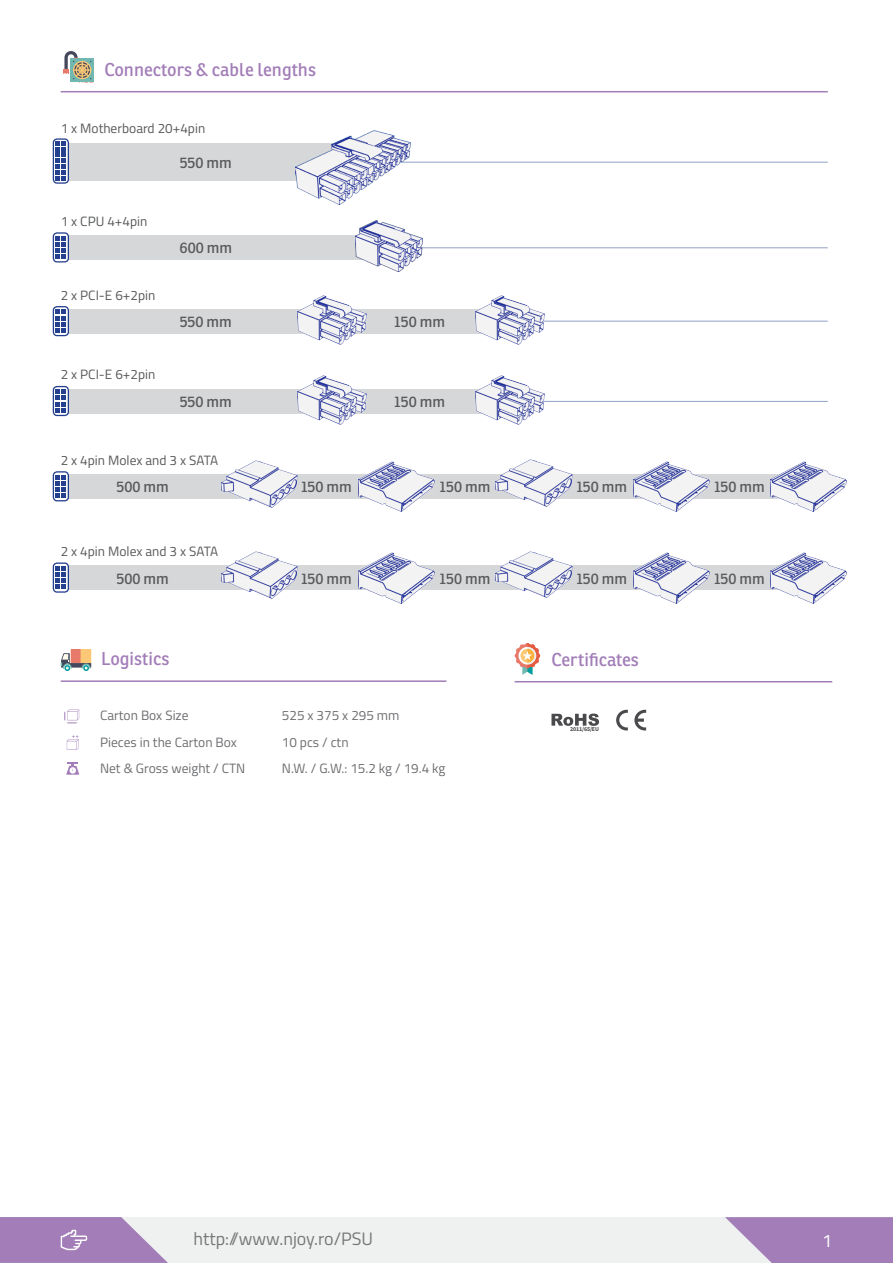
<style>
.page{position:relative;width:893px;height:1263px;background:#fff}
.page>*{position:absolute;margin:0;border:0;box-sizing:border-box;transform-origin:0 0}
.t1{font:18px "Ronnia";color:#a27db8}
.t2{font:18px "Titillium";color:#777878}
.t3{font:18px "Titillium";color:#fff}
.t4{font:15px "Ronnia";color:#58595b}
.t5{font:13.5px "Titillium";color:#6d6e71}
.t6{font:13.5px "Titillium";color:#58595b}
.t7{font:700 6px "Source Sans Pro";letter-spacing:-.025em;color:#4a4a4d}
</style>
<div class="page">
<div style="left:0;top:1217px;width:893px;height:46px;background:#eff0f0"></div>
<svg style="left:725px;top:1217px;width:168px;height:46px;background:#ac8dbf"></svg>
<svg style="left:0;top:1217px;width:168px;height:46px;background:#ae8fc1"></svg>
<hr style="left:61px;top:91px;width:767px;height:1px;background:#a27db8">
<svg style="left:67px;top:735px;width:12px;height:15px"></svg>
<svg style="left:66px;top:762px;width:13px;height:13px"></svg>
<svg style="left:64px;top:709px;width:15px;height:15px"></svg>
<hr style="left:61px;top:680px;width:385px;height:2px;background:#a27db8">
<div style="left:71px;top:649px;width:20px;height:14px;background:#fbc876"></div>
<div style="left:71px;top:649px;width:10px;height:14px;background:#e87a6b"></div>
<svg style="left:61px;top:653px;width:30px;height:18px"></svg>
<hr style="left:515px;top:681px;width:317px;height:1px;background:#a27db8">
<svg style="left:514px;top:643px;width:26px;height:32px"></svg>
<svg style="left:616px;top:710px;width:12px;height:20px"></svg>
<svg style="left:634px;top:710px;width:12px;height:20px"></svg>
<svg style="left:551px;top:713px;width:48px;height:13px"></svg>
<div style="left:70px;top:58px;width:24px;height:24px;background:#70b8b0"></div>
<svg style="left:63px;top:51px;width:30px;height:32px"></svg>
<hr style="left:291px;top:162px;width:537px;height:1px;background:#25408f">
<hr style="left:291px;top:247px;width:537px;height:1px;background:#25408f">
<hr style="left:291px;top:321px;width:537px;height:1px;background:#25408f">
<hr style="left:291px;top:401px;width:537px;height:1px;background:#25408f">
<div style="left:68px;top:143px;width:294px;height:38px;background:#d6d7d9"></div>
<div style="left:68px;top:235px;width:336px;height:25px;background:#d6d7d9"></div>
<div style="left:68px;top:309px;width:447px;height:25px;background:#d6d7d9"></div>
<div style="left:68px;top:389px;width:447px;height:24px;background:#d6d7d9"></div>
<div style="left:68px;top:474px;width:733px;height:24px;background:#d6d7d9"></div>
<div style="left:68px;top:565px;width:733px;height:25px;background:#d6d7d9"></div>
<img style="left:295px;top:130px;width:115px;height:75px">
<img style="left:355px;top:221px;width:68px;height:51px">
<img style="left:297px;top:295px;width:69px;height:49px">
<img style="left:297px;top:376px;width:69px;height:48px">
<img style="left:221px;top:460px;width:76px;height:47px">
<img style="left:221px;top:552px;width:76px;height:46px">
<img style="left:358px;top:461px;width:77px;height:51px">
<img style="left:358px;top:553px;width:77px;height:50px">
<img style="left:633px;top:461px;width:76px;height:51px">
<img style="left:633px;top:553px;width:76px;height:50px">
<img style="left:771px;top:461px;width:76px;height:51px">
<img style="left:771px;top:553px;width:76px;height:50px">
<img style="left:496px;top:460px;width:76px;height:47px">
<img style="left:496px;top:551px;width:76px;height:47px">
<img style="left:475px;top:295px;width:69px;height:49px">
<img style="left:475px;top:376px;width:69px;height:48px">
<div style="left:53px;top:386px;width:16px;height:30px;border:1px solid #25408f;border-radius:4px"></div>
<svg style="left:56px;top:390px;width:10px;height:22px"></svg>
<div style="left:53px;top:306px;width:16px;height:30px;border:1px solid #25408f;border-radius:4px"></div>
<svg style="left:56px;top:310px;width:10px;height:22px"></svg>
<div style="left:53px;top:471px;width:16px;height:30px;border:1px solid #25408f;border-radius:4px"></div>
<svg style="left:56px;top:475px;width:10px;height:23px"></svg>
<div style="left:53px;top:562px;width:16px;height:31px;border:1px solid #25408f;border-radius:4px"></div>
<svg style="left:56px;top:566px;width:10px;height:23px"></svg>
<div style="left:53px;top:232px;width:16px;height:31px;border:1px solid #25408f;border-radius:4px"></div>
<svg style="left:56px;top:236px;width:10px;height:23px"></svg>
<div style="left:53px;top:138px;width:16px;height:46px;border:1px solid #25408f;border-radius:4px"></div>
<svg style="left:56px;top:141px;width:10px;height:40px"></svg>
<h1 class="t1" style="left:104px;top:58px;width:213px">Connectors &amp; cable lengths</h1>
<p class="t6" style="left:61px;top:118px;width:146px">1 x Motherboard 20+4pin</p>
<p class="t6" style="left:61px;top:211px;width:88px">1 x CPU 4+4pin</p>
<p class="t6" style="left:61px;top:285px;width:96px">2 x PCI-E 6+2pin</p>
<p class="t6" style="left:61px;top:365px;width:96px">2 x PCI-E 6+2pin</p>
<p class="t4" style="left:180px;top:153px;width:53px">550 mm</p>
<p class="t4" style="left:180px;top:238px;width:54px">600 mm</p>
<p class="t4" style="left:180px;top:312px;width:53px">550 mm</p>
<p class="t4" style="left:180px;top:392px;width:53px">550 mm</p>
<p class="t6" style="left:61px;top:450px;width:159px">2 x 4pin Molex and 3 x SATA</p>
<p class="t4" style="left:116px;top:478px;width:54px">500 mm</p>
<p class="t6" style="left:61px;top:541px;width:159px">2 x 4pin Molex and 3 x SATA</p>
<p class="t4" style="left:116px;top:569px;width:54px">500 mm</p>
<h1 class="t1" style="left:101px;top:647px;width:70px">Logistics</h1>
<p class="t5" style="left:100px;top:705px;width:90px">Carton Box Size</p>
<p class="t5" style="left:100px;top:732px;width:138px">Pieces in the Carton Box</p>
<p class="t5" style="left:100px;top:759px;width:147px">Net &amp; Gross weight / CTN</p>
<p class="t4" style="left:394px;top:312px;width:52px">150 mm</p>
<p class="t4" style="left:301px;top:478px;width:52px">150 mm</p>
<p class="t4" style="left:301px;top:569px;width:52px">150 mm</p>
<p class="t4" style="left:394px;top:392px;width:52px">150 mm</p>
<p class="t4" style="left:440px;top:478px;width:52px">150 mm</p>
<p class="t4" style="left:440px;top:569px;width:52px">150 mm</p>
<p class="t5" style="left:282px;top:705px;width:119px">525 x 375 x 295 mm</p>
<p class="t5" style="left:282px;top:732px;width:68px">10 pcs / ctn</p>
<p class="t5" style="left:282px;top:759px;width:165px">N.W. / G.W.: 15.2 kg / 19.4 kg</p>
<p class="t4" style="left:576px;top:478px;width:52px">150 mm</p>
<p class="t4" style="left:576px;top:569px;width:52px">150 mm</p>
<h1 class="t1" style="left:551px;top:648px;width:89px">Certificates</h1>
<p class="t7" style="left:570px;top:725px;width:30px">2011/65/EU</p>
<p class="t4" style="left:714px;top:478px;width:52px">150 mm</p>
<p class="t4" style="left:714px;top:569px;width:52px">150 mm</p>
<h1 class="t2" style="left:193px;top:1225px;width:181px">http://www.njoy.ro/PSU</h1>
<h1 class="t3" style="left:822px;top:1227px;width:12px">1</h1>
</div>
